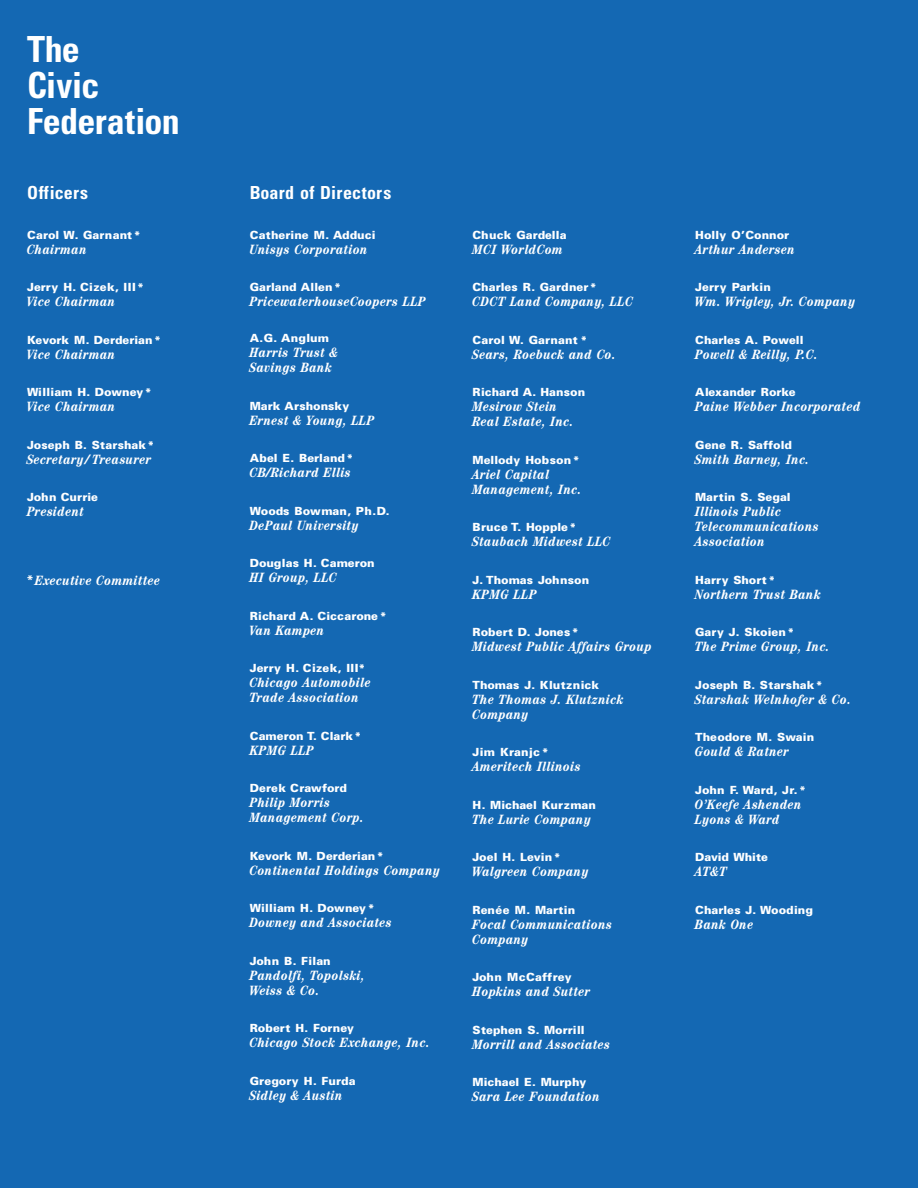
<style>
.page{position:relative;width:918px;height:1188px;background:#1468b3}
.page>*{position:absolute;margin:0;border:0;box-sizing:border-box;transform-origin:0 0}
.t1{font:700 condensed 36px/36px "Univers";letter-spacing:-.015em;color:#fff}
.t2{font:700 condensed 18px "Univers";letter-spacing:.015em;color:#fff}
.t3{font:italic 700 condensed 13.5px/15px "Century";letter-spacing:.04em;color:#fff}
.t4{font:900 11.25px "Univers";letter-spacing:.005em;color:#fff}
.t5{font:900 11.25px "Univers";letter-spacing:.035em;color:#fff}
.t6{font:900 11.25px "Univers";letter-spacing:.03em;color:#fff}
.s1{font-family:"Univers";font-style:normal}
</style>
<div class="page">
<h1 class="t1" style="left:27px;top:35px;width:154px">The<br>Civic<br>Federation</h1>
<h2 class="t2" style="left:27px;top:186px;width:63px">Officers</h2>
<h2 class="t2" style="left:250px;top:186px;width:143px">Board of Directors</h2>
<p class="t4" style="left:27px;top:231px;width:115px">Carol W. Garnant*</p>
<p class="t3" style="left:27px;top:243px;width:62px">Chairman</p>
<p class="t5" style="left:27px;top:283px;width:118px">Jerry H. Cizek, III*</p>
<p class="t3" style="left:27px;top:295px;width:90px">Vice Chairman</p>
<p class="t4" style="left:27px;top:336px;width:135px">Kevork M. Derderian*</p>
<p class="t3" style="left:27px;top:348px;width:90px">Vice Chairman</p>
<p class="t4" style="left:27px;top:388px;width:126px">William H. Downey*</p>
<p class="t3" style="left:27px;top:400px;width:90px">Vice Chairman</p>
<p class="t4" style="left:27px;top:441px;width:129px">Joseph B. Starshak*</p>
<p class="t3" style="left:27px;top:453px;width:126px">Secretary/ Treasurer</p>
<p class="t4" style="left:27px;top:493px;width:73px">John Currie</p>
<p class="t3" style="left:27px;top:505px;width:59px">President</p>
<p class="t3" style="left:27px;top:574px;width:135px"><span class="s1">*</span> Executive Committee</p>
<p class="t4" style="left:250px;top:231px;width:127px">Catherine M. Adduci</p>
<p class="t3" style="left:250px;top:243px;width:120px">Unisys Corporation</p>
<p class="t4" style="left:250px;top:283px;width:92px">Garland Allen *</p>
<p class="t3" style="left:250px;top:295px;width:178px">PricewaterhouseCoopers LLP</p>
<p class="t4" style="left:250px;top:334px;width:81px">A.G. Anglum</p>
<p class="t3" style="left:250px;top:346px;width:90px">Harris Trust &amp;<br>Savings Bank</p>
<p class="t4" style="left:250px;top:402px;width:101px">Mark Arshonsky</p>
<p class="t3" style="left:250px;top:414px;width:126px">Ernest &amp; Young, LLP</p>
<p class="t4" style="left:250px;top:454px;width:105px">Abel E. Berland *</p>
<p class="t3" style="left:250px;top:466px;width:103px">CB/Richard Ellis</p>
<p class="t4" style="left:250px;top:507px;width:141px">Woods Bowman, Ph.D.</p>
<p class="t3" style="left:250px;top:519px;width:111px">DePaul University</p>
<p class="t4" style="left:250px;top:559px;width:126px">Douglas H. Cameron</p>
<p class="t3" style="left:250px;top:571px;width:89px">HI Group, LLC</p>
<p class="t4" style="left:250px;top:612px;width:138px">Richard A. Ciccarone *</p>
<p class="t3" style="left:250px;top:624px;width:76px">Van Kampen</p>
<p class="t5" style="left:250px;top:664px;width:117px">Jerry H. Cizek, III*</p>
<p class="t3" style="left:250px;top:676px;width:123px">Chicago Automobile<br>Trade Association</p>
<p class="t4" style="left:250px;top:732px;width:113px">Cameron T. Clark *</p>
<p class="t3" style="left:250px;top:744px;width:66px">KPMG LLP</p>
<p class="t4" style="left:250px;top:784px;width:99px">Derek Crawford</p>
<p class="t3" style="left:250px;top:796px;width:116px">Philip Morris<br>Management Corp.</p>
<p class="t4" style="left:250px;top:852px;width:135px">Kevork M. Derderian *</p>
<p class="t3" style="left:250px;top:864px;width:192px">Continental Holdings Company</p>
<p class="t4" style="left:250px;top:904px;width:126px">William H. Downey *</p>
<p class="t3" style="left:250px;top:916px;width:144px">Downey and Associates</p>
<p class="t4" style="left:250px;top:957px;width:83px">John B. Filan</p>
<p class="t3" style="left:250px;top:969px;width:117px">Pandolfi, Topolski,<br>Weiss &amp; Co.</p>
<p class="t4" style="left:250px;top:1024px;width:106px">Robert H. Forney</p>
<p class="t3" style="left:250px;top:1036px;width:181px">Chicago Stock Exchange, Inc.</p>
<p class="t4" style="left:250px;top:1077px;width:107px">Gregory H. Furda</p>
<p class="t3" style="left:250px;top:1089px;width:95px">Sidley &amp; Austin</p>
<p class="t4" style="left:472px;top:231px;width:96px">Chuck Gardella</p>
<p class="t3" style="left:472px;top:243px;width:92px">MCI WorldCom</p>
<p class="t4" style="left:472px;top:283px;width:125px">Charles R. Gardner *</p>
<p class="t3" style="left:472px;top:295px;width:162px">CDCT Land Company, LLC</p>
<p class="t4" style="left:472px;top:336px;width:116px">Carol W. Garnant *</p>
<p class="t3" style="left:472px;top:348px;width:145px">Sears, Roebuck and Co.</p>
<p class="t4" style="left:472px;top:388px;width:114px">Richard A. Hanson</p>
<p class="t3" style="left:472px;top:400px;width:103px">Mesirow Stein<br>Real Estate, Inc.</p>
<p class="t4" style="left:472px;top:456px;width:108px">Mellody Hobson *</p>
<p class="t3" style="left:472px;top:468px;width:111px">Ariel Capital<br>Management, Inc.</p>
<p class="t4" style="left:472px;top:523px;width:105px">Bruce T. Hopple *</p>
<p class="t3" style="left:472px;top:535px;width:140px">Staubach Midwest LLC</p>
<p class="t4" style="left:472px;top:576px;width:118px">J. Thomas Johnson</p>
<p class="t3" style="left:472px;top:588px;width:66px">KPMG LLP</p>
<p class="t4" style="left:472px;top:628px;width:108px">Robert D. Jones *</p>
<p class="t3" style="left:472px;top:640px;width:181px">Midwest Public Affairs Group</p>
<p class="t4" style="left:472px;top:681px;width:128px">Thomas J. Klutznick</p>
<p class="t3" style="left:472px;top:693px;width:153px">The Thomas J. Klutznick<br>Company</p>
<p class="t6" style="left:472px;top:748px;width:77px">Jim Kranjc*</p>
<p class="t3" style="left:472px;top:760px;width:110px">Ameritech Illinois</p>
<p class="t4" style="left:472px;top:801px;width:125px">H. Michael Kurzman</p>
<p class="t3" style="left:472px;top:813px;width:120px">The Lurie Company</p>
<p class="t4" style="left:472px;top:853px;width:89px">Joel H. Levin *</p>
<p class="t3" style="left:472px;top:865px;width:118px">Walgreen Company</p>
<p class="t4" style="left:472px;top:906px;width:104px">Renée M. Martin</p>
<p class="t3" style="left:472px;top:918px;width:141px">Focal Communications<br>Company</p>
<p class="t4" style="left:472px;top:973px;width:101px">John McCaffrey</p>
<p class="t3" style="left:472px;top:985px;width:119px">Hopkins and Sutter</p>
<p class="t4" style="left:472px;top:1026px;width:114px">Stephen S. Morrill</p>
<p class="t3" style="left:472px;top:1038px;width:139px">Morrill and Associates</p>
<p class="t4" style="left:472px;top:1078px;width:115px">Michael E. Murphy</p>
<p class="t3" style="left:472px;top:1090px;width:129px">Sara Lee Foundation</p>
<p class="t4" style="left:695px;top:231px;width:95px">Holly O’Connor</p>
<p class="t3" style="left:695px;top:243px;width:101px">Arthur Andersen</p>
<p class="t4" style="left:695px;top:283px;width:77px">Jerry Parkin</p>
<p class="t3" style="left:695px;top:295px;width:162px">Wm. Wrigley, Jr. Company</p>
<p class="t4" style="left:695px;top:336px;width:110px">Charles A. Powell</p>
<p class="t3" style="left:695px;top:348px;width:124px">Powell &amp; Reilly, P.C.</p>
<p class="t4" style="left:695px;top:388px;width:102px">Alexander Rorke</p>
<p class="t3" style="left:695px;top:400px;width:167px">Paine Webber Incorporated</p>
<p class="t4" style="left:695px;top:441px;width:98px">Gene R. Saffold</p>
<p class="t3" style="left:695px;top:453px;width:116px">Smith Barney, Inc.</p>
<p class="t4" style="left:695px;top:493px;width:97px">Martin S. Segal</p>
<p class="t3" style="left:695px;top:505px;width:125px">Illinois Public<br>Telecommunications<br>Association</p>
<p class="t4" style="left:695px;top:576px;width:81px">Harry Short *</p>
<p class="t3" style="left:695px;top:588px;width:127px">Northern Trust Bank</p>
<p class="t4" style="left:695px;top:628px;width:100px">Gary J. Skoien *</p>
<p class="t3" style="left:695px;top:640px;width:136px">The Prime Group, Inc.</p>
<p class="t4" style="left:695px;top:681px;width:129px">Joseph B. Starshak*</p>
<p class="t3" style="left:695px;top:693px;width:157px">Starshak Welnhofer &amp; Co.</p>
<p class="t4" style="left:695px;top:733px;width:121px">Theodore M. Swain</p>
<p class="t3" style="left:695px;top:745px;width:95px">Gould &amp; Ratner</p>
<p class="t4" style="left:695px;top:786px;width:112px">John F. Ward, Jr. *</p>
<p class="t3" style="left:695px;top:798px;width:108px">O’Keefe Ashenden<br>Lyons &amp; Ward</p>
<p class="t4" style="left:695px;top:853px;width:74px">David White</p>
<p class="t3" style="left:695px;top:865px;width:33px">AT&amp;T</p>
<p class="t4" style="left:695px;top:906px;width:119px">Charles J. Wooding</p>
<p class="t3" style="left:695px;top:918px;width:60px">Bank One</p>
</div>
